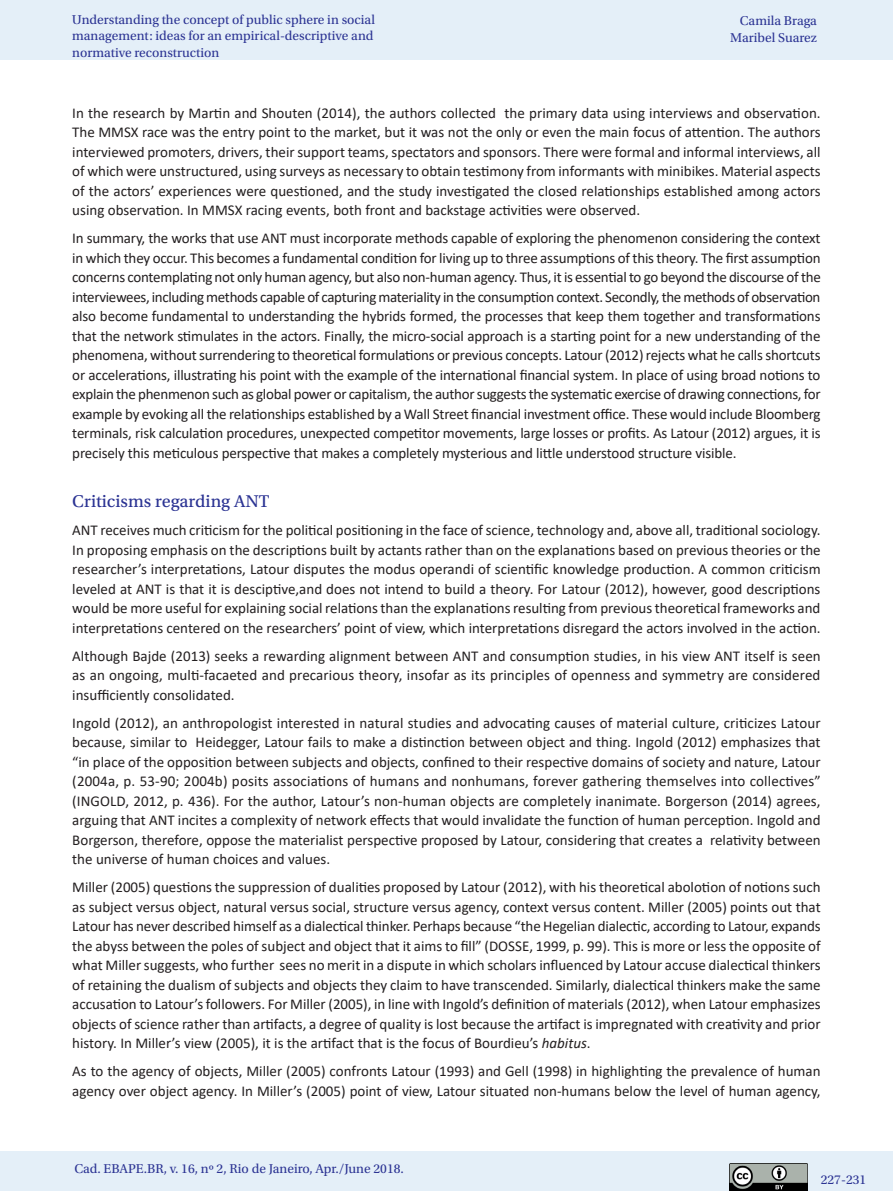
<style>
.page{position:relative;width:893px;height:1191px;background:#fff}
.page>*{position:absolute;margin:0;border:0;box-sizing:border-box;transform-origin:0 0}
._07_2_sub2{font:18px "Utopia Std Capt";color:#2b3393}
._06_0_texto{font:15px/19.5px "Calibri";color:#231f20;text-align:justify}
.t1{font:13.5px/16.5px "Utopia Std";color:#2b3393;text-align:justify}
.s1{font-style:italic}
</style>
<div class="page">
<div style="left:0;top:1151px;width:893px;height:40px;background:#e4eff8"></div>
<img style="left:730px;top:1163px;width:77px;height:27px">
<div style="left:0;top:0;width:893px;height:60px;background:#e4eff8"></div>
<p class="t1" style="left:72px;top:11px;width:304px">Understanding the concept of public sphere in social management: ideas for an empirical-descriptive and normative reconstruction</p>
<p class="t1" style="left:730px;top:13px;width:88px;text-align:right">Camila Braga<br>Maribel Suarez</p>
<p class="_06_0_texto" style="left:72px;top:102px;width:750px">In the research by Martin and Shouten (2014), the authors collected the primary data using interviews and observation.<br>The MMSX race was the entry point to the market, but it was not the only or even the main focus of attention. The authors interviewed promoters, drivers, their support teams, spectators and sponsors. There were formal and informal interviews, all of which were unstructured, using surveys as necessary to obtain testimony from informants with minibikes. Material aspects of the actors’ experiences were questioned, and the study investigated the closed relationships established among actors using observation. In MMSX racing events, both front and backstage activities were observed.</p>
<p class="_06_0_texto" style="left:72px;top:228px;width:750px">In summary, the works that use ANT must incorporate methods capable of exploring the phenomenon considering the context in which they occur. This becomes a fundamental condition for living up to three assumptions of this theory. The first assumption concerns contemplating not only human agency, but also non-human agency. Thus, it is essential to go beyond the discourse of the interviewees, including methods capable of capturing materiality in the consumption context. Secondly, the methods of observation also become fundamental to understanding the hybrids formed, the processes that keep them together and transformations that the network stimulates in the actors. Finally, the micro-social approach is a starting point for a new understanding of the phenomena, without surrendering to theoretical formulations or previous concepts. Latour (2012) rejects what he calls shortcuts or accelerations, illustrating his point with the example of the international financial system. In place of using broad notions to explain the phenmenon such as global power or capitalism, the author suggests the systematic exercise of drawing connections, for example by evoking all the relationships established by a Wall Street financial investment office. These would include Bloomberg terminals, risk calculation procedures, unexpected competitor movements, large losses or profits. As Latour (2012) argues, it is precisely this meticulous perspective that makes a completely mysterious and little understood structure visible.</p>
<p class="_07_2_sub2" style="left:72px;top:491px;width:199px">Criticisms regarding ANT</p>
<p class="_06_0_texto" style="left:72px;top:520px;width:750px">ANT receives much criticism for the political positioning in the face of science, technology and, above all, traditional sociology.<br>In proposing emphasis on the descriptions built by actants rather than on the explanations based on previous theories or the researcher’s interpretations, Latour disputes the modus operandi of scientific knowledge production. A common criticism leveled at ANT is that it is desciptive,and does not intend to build a theory. For Latour (2012), however, good descriptions would be more useful for explaining social relations than the explanations resulting from previous theoretical frameworks and interpretations centered on the researchers’ point of view, which interpretations disregard the actors involved in the action.</p>
<p class="_06_0_texto" style="left:72px;top:645px;width:750px">Although Bajde (2013) seeks a rewarding alignment between ANT and consumption studies, in his view ANT itself is seen as an ongoing, multi-facaeted and precarious theory, insofar as its principles of openness and symmetry are considered insufficiently consolidated.</p>
<p class="_06_0_texto" style="left:72px;top:712px;width:750px">Ingold (2012), an anthropologist interested in natural studies and advocating causes of material culture, criticizes Latour because, similar to Heidegger, Latour fails to make a distinction between object and thing. Ingold (2012) emphasizes that “in place of the opposition between subjects and objects, confined to their respective domains of society and nature, Latour (2004a, p. 53-90; 2004b) posits associations of humans and nonhumans, forever gathering themselves into collectives” (INGOLD, 2012, p. 436). For the author, Latour’s non-human objects are completely inanimate. Borgerson (2014) agrees, arguing that ANT incites a complexity of network effects that would invalidate the function of human perception. Ingold and Borgerson, therefore, oppose the materialist perspective proposed by Latour, considering that creates a relativity between the universe of human choices and values.</p>
<p class="_06_0_texto" style="left:72px;top:877px;width:750px">Miller (2005) questions the suppression of dualities proposed by Latour (2012), with his theoretical abolotion of notions such as subject versus object, natural versus social, structure versus agency, context versus content. Miller (2005) points out that Latour has never described himself as a dialectical thinker. Perhaps because “the Hegelian dialectic, according to Latour, expands the abyss between the poles of subject and object that it aims to fill” (DOSSE, 1999, p. 99). This is more or less the opposite of what Miller suggests, who further sees no merit in a dispute in which scholars influenced by Latour accuse dialectical thinkers of retaining the dualism of subjects and objects they claim to have transcended. Similarly, dialectical thinkers make the same accusation to Latour’s followers. For Miller (2005), in line with Ingold’s definition of materials (2012), when Latour emphasizes objects of science rather than artifacts, a degree of quality is lost because the artifact is impregnated with creativity and prior history. In Miller’s view (2005), it is the artifact that is the focus of Bourdieu’s <span class="s1">habitus</span>.</p>
<p class="_06_0_texto" style="left:72px;top:1061px;width:750px">As to the agency of objects, Miller (2005) confronts Latour (1993) and Gell (1998) in highlighting the prevalence of human agency over object agency. In Miller’s (2005) point of view, Latour situated non-humans below the level of human agency,</p>
<p class="t1" style="left:74px;top:1160px;width:331px">Cad. EBAPE.BR, v. 16, nº 2, Rio de Janeiro, Apr./June 2018.</p>
<p class="t1" style="left:821px;top:1171px;width:47px">227-231</p>
</div>
